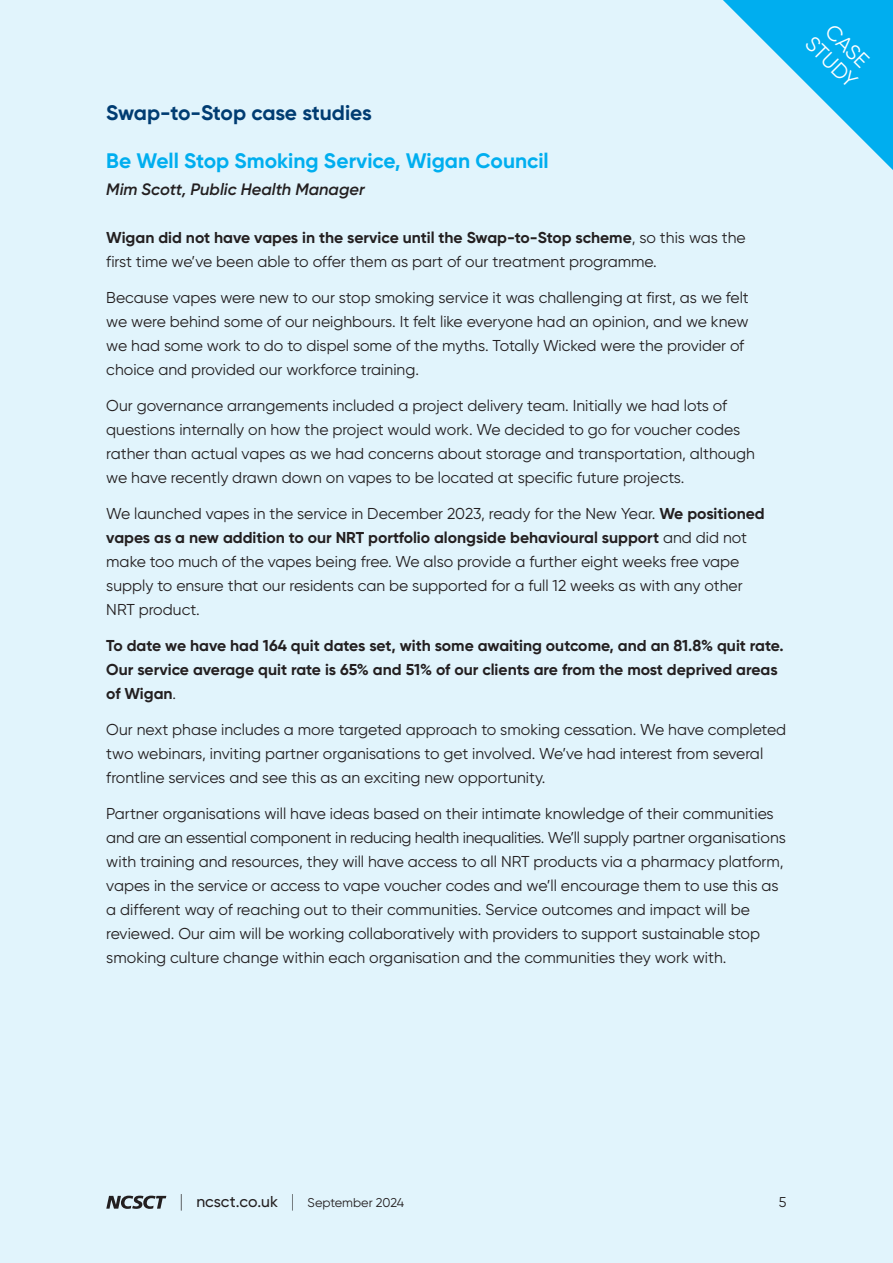
<style>
.page{position:relative;width:893px;height:1263px;background:#e1f4fc}
.page>*{position:absolute;margin:0;border:0;box-sizing:border-box;transform-origin:0 0}
.t1{font:700 21px "Gilroy";color:#00aeef}
.t2{font:700 21px "Gilroy";letter-spacing:-.01em;color:#003c72}
.t3{font:21px/22.5px "Gilroy";color:#fff}
.t4{font:italic 600 16.5px "Gilroy";color:#231f20}
.t5{font:15.75px/24px "Gilroy";color:#231f20}
.t6{font:700 15.75px/24px "Gilroy";color:#231f20}
.t7{font:14.25px "Gilroy";color:#231f20}
.t8{font:12.75px "Gilroy";color:#231f20}
.s1{font-weight:700}
.s2{font-weight:400}
.s3{font-weight:200;font-size:18px}
.s4{font-weight:500;font-size:15.75px}
</style>
<div class="page">
<svg style="left:106px;top:1195px;width:60px;height:14px"></svg>
<svg style="left:723px;top:0;width:170px;height:170px"></svg>
<h1 class="t2" style="left:106px;top:100px;width:267px">Swap-to-Stop case studies</h1>
<h1 class="t1" style="left:106px;top:148px;width:444px">Be Well Stop Smoking Service, Wigan Council</h1>
<p class="t4" style="left:106px;top:179px;width:260px">Mim Scott, Public Health Manager</p>
<p class="t5" style="left:106px;top:226px;width:641px"><span class="s1">Wigan did not have vapes in the service until the Swap-to-Stop scheme</span>, so this was the first time we’ve been able to offer them as part of our treatment programme.</p>
<p class="t5" style="left:106px;top:286px;width:644px">Because vapes were new to our stop smoking service it was challenging at first, as we felt we were behind some of our neighbours. It felt like everyone had an opinion, and we knew we had some work to do to dispel some of the myths. Totally Wicked were the provider of choice and provided our workforce training.</p>
<p class="t5" style="left:106px;top:394px;width:650px">Our governance arrangements included a project delivery team. Initially we had lots of questions internally on how the project would work. We decided to go for voucher codes rather than actual vapes as we had concerns about storage and transportation, although we have recently drawn down on vapes to be located at specific future projects.</p>
<p class="t5" style="left:106px;top:502px;width:660px">We launched vapes in the service in December 2023, ready for the New Year. <span class="s1">We positioned vapes as a new addition to our NRT portfolio alongside behavioural support</span> and did not make too much of the vapes being free. We also provide a further eight weeks free vape supply to ensure that our residents can be supported for a full 12 weeks as with any other NRT product.</p>
<p class="t6" style="left:106px;top:634px;width:679px">To date we have had 164 quit dates set, with some awaiting outcome, and an 81.8% quit rate.<br>Our service average quit rate is 65% and 51% of our clients are from the most deprived areas of Wigan<span class="s2">.</span></p>
<p class="t5" style="left:106px;top:718px;width:681px">Our next phase includes a more targeted approach to smoking cessation. We have completed two webinars, inviting partner organisations to get involved. We’ve had interest from several frontline services and see this as an exciting new opportunity.</p>
<p class="t5" style="left:106px;top:802px;width:681px">Partner organisations will have ideas based on their intimate knowledge of their communities and are an essential component in reducing health inequalities. We’ll supply partner organisations with training and resources, they will have access to all NRT products via a pharmacy platform, vapes in the service or access to vape voucher codes and we’ll encourage them to use this as a different way of reaching out to their communities. Service outcomes and impact will be reviewed. Our aim will be working collaboratively with providers to support sustainable stop smoking culture change within each organisation and the communities they work with.</p>
<h1 class="t3" style="left:833px;top:15px;width:65px;rotate:45deg">CASE<br>STUDY</h1>
<p class="t8" style="left:180px;top:1194px;width:226px"><span class="s3">|</span> <span class="s4">ncsct.co.uk</span> <span class="s3">|</span> September 2024</p>
<p class="t7" style="left:779px;top:1193px;width:9px">5</p>
</div>
